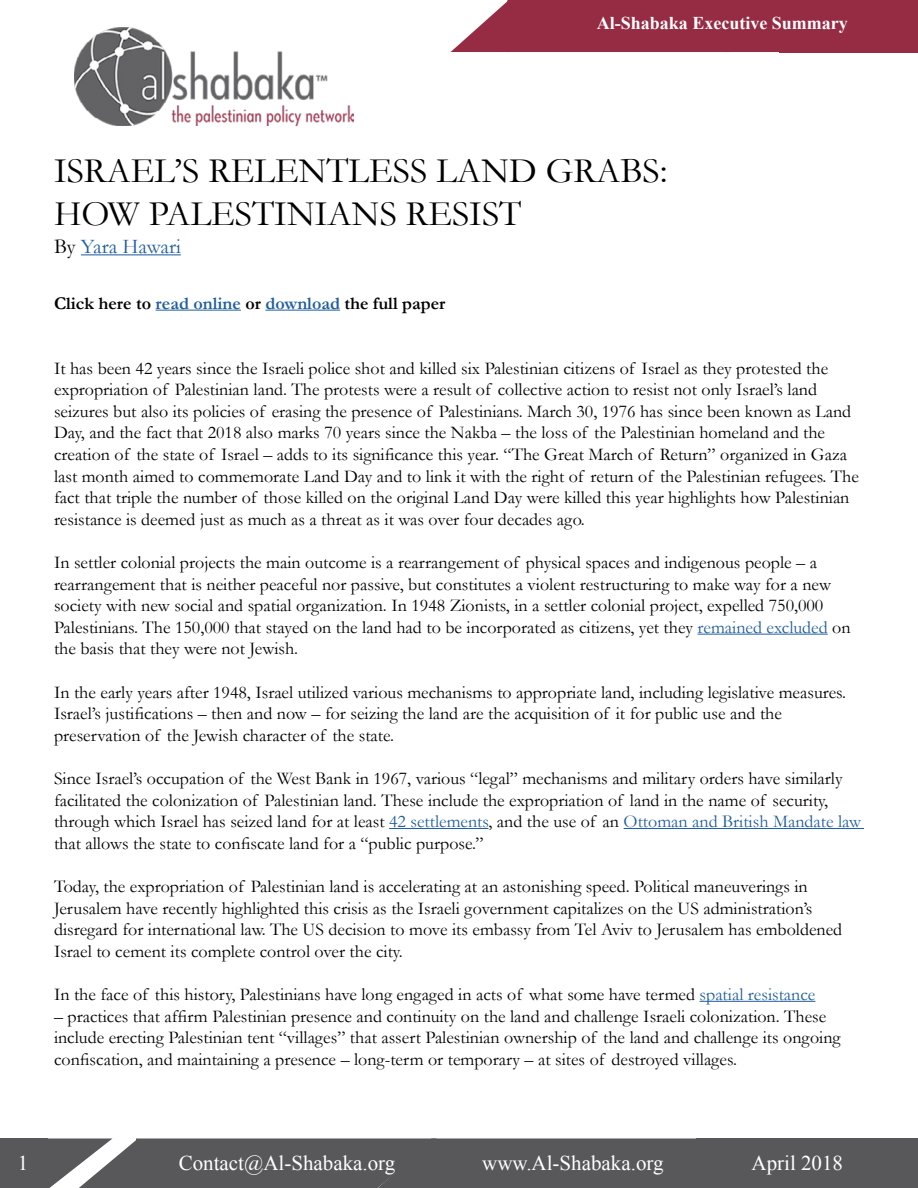
<style>
.page{position:relative;width:918px;height:1188px;background:#fff}
.page>*{position:absolute;margin:0;border:0;box-sizing:border-box;transform-origin:0 0}
.t1{font:36px/43.2px "Garamond";color:#000}
.t2{font:21px "Times New Roman";color:#fff}
.t3{font:21px "Garamond";color:#215e9e}
.t4{font:18px/21.6px "Garamond";color:#000}
.t5{font:700 18px "Garamond";color:#000}
.t6{font:700 18px "Times New Roman";color:#fff}
.s1{color:#000}
.s2{color:#215e9e}
</style>
<div class="page">
<hr style="left:156px;top:310px;width:85px;height:1px;background:#215e9e">
<hr style="left:265px;top:310px;width:75px;height:1px;background:#215e9e">
<hr style="left:698px;top:634px;width:130px;height:1px;background:#215e9e">
<hr style="left:389px;top:828px;width:100px;height:1px;background:#215e9e">
<hr style="left:624px;top:828px;width:240px;height:1px;background:#215e9e">
<hr style="left:700px;top:1001px;width:115px;height:1px;background:#215e9e">
<div style="left:0;top:1138px;width:48px;height:50px;background:#58585a"></div>
<div style="left:697px;top:1138px;width:221px;height:50px;background:#58585a"></div>
<div style="left:48px;top:1138px;width:649px;height:50px;background:#58585a"></div>
<hr style="left:81px;top:254px;width:100px;height:1px;background:#215e9e">
<img style="left:74px;top:27px;width:280px;height:99px">
<div style="left:779px;top:0;width:139px;height:52px;background:#962c43"></div>
<svg style="left:451px;top:0;width:328px;height:52px;background:#9f3f54"></svg>
<p class="t6" style="left:597px;top:10px;width:253px">Al-Shabaka Executive Summary</p>
<h1 class="t1" style="left:54px;top:149px;width:615px">ISRAEL’S RELENTLESS LAND GRABS:<br>HOW PALESTINIANS RESIST</h1>
<p class="t3" style="left:54px;top:234px;width:128px"><span class="s1">By</span> Yara Hawari</p>
<p class="t5" style="left:54px;top:292px;width:393px">Click here to <span class="s2">read online</span> or <span class="s2">download</span> the full paper</p>
<p class="t4" style="left:54px;top:357px;width:807px">It has been 42 years since the Israeli police shot and killed six Palestinian citizens of Israel as they protested the expropriation of Palestinian land. The protests were a result of collective action to resist not only Israel’s land seizures but also its policies of erasing the presence of Palestinians. March 30, 1976 has since been known as Land Day, and the fact that 2018 also marks 70 years since the Nakba – the loss of the Palestinian homeland and the creation of the state of Israel – adds to its significance this year. “The Great March of Return” organized in Gaza last month aimed to commemorate Land Day and to link it with the right of return of the Palestinian refugees. The fact that triple the number of those killed on the original Land Day were killed this year highlights how Palestinian resistance is deemed just as much as a threat as it was over four decades ago.</p>
<p class="t4" style="left:54px;top:551px;width:798px">In settler colonial projects the main outcome is a rearrangement of physical spaces and indigenous people – a rearrangement that is neither peaceful nor passive, but constitutes a violent restructuring to make way for a new society with new social and spatial organization. In 1948 Zionists, in a settler colonial project, expelled 750,000<br>Palestinians. The 150,000 that stayed on the land had to be incorporated as citizens, yet they <span class="s2">remained excluded</span> on the basis that they were not Jewish.</p>
<p class="t4" style="left:54px;top:681px;width:794px">In the early years after 1948, Israel utilized various mechanisms to appropriate land, including legislative measures.<br>Israel’s justifications – then and now – for seizing the land are the acquisition of it for public use and the preservation of the Jewish character of the state.</p>
<p class="t4" style="left:54px;top:767px;width:809px">Since Israel’s occupation of the West Bank in 1967, various “legal” mechanisms and military orders have similarly facilitated the colonization of Palestinian land. These include the expropriation of land in the name of security, through which Israel has seized land for at least <span class="s2">42 settlements</span>, and the use of an <span class="s2">Ottoman and British Mandate law </span>that allows the state to confiscate land for a “public purpose.”</p>
<p class="t4" style="left:54px;top:875px;width:790px">Today, the expropriation of Palestinian land is accelerating at an astonishing speed. Political maneuverings in Jerusalem have recently highlighted this crisis as the Israeli government capitalizes on the US administration’s disregard for international law. The US decision to move its embassy from Tel Aviv to Jerusalem has emboldened Israel to cement its complete control over the city.</p>
<p class="t4" style="left:54px;top:983px;width:763px">In the face of this history, Palestinians have long engaged in acts of what some have termed <span class="s2">spatial resistance</span></p>
<p class="t4" style="left:54px;top:1005px;width:788px">– practices that affirm Palestinian presence and continuity on the land and challenge Israeli colonization. These include erecting Palestinian tent “villages” that assert Palestinian ownership of the land and challenge its ongoing confiscation, and maintaining a presence – long-term or temporary – at sites of destroyed villages.</p>
<p class="t2" style="left:18px;top:1149px;width:12px">1</p>
<p class="t2" style="left:179px;top:1149px;width:218px">Contact@Al-Shabaka.org</p>
<p class="t2" style="left:482px;top:1149px;width:183px">www.Al-Shabaka.org</p>
<p class="t2" style="left:752px;top:1149px;width:93px">April 2018</p>
</div>
